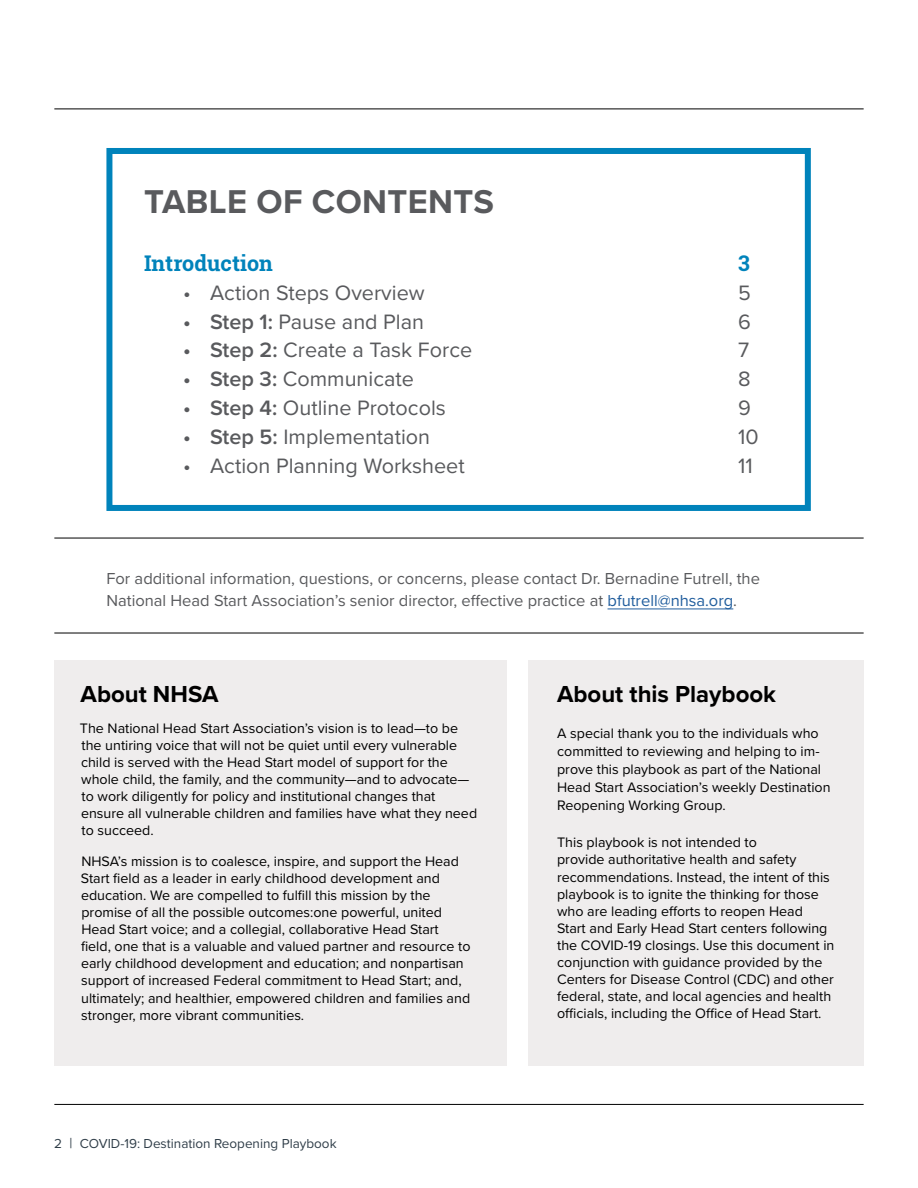
<style>
.page{position:relative;width:918px;height:1188px;background:#fff}
.page>*{position:absolute;margin:0;border:0;box-sizing:border-box;transform-origin:0 0}
.t1{font:700 34.2px "Proxima Nova";letter-spacing:.01em;color:#595a5d}
.t2{font:700 24px "Proxima Nova";color:#000}
.t3{font:21.6px "Proxima Nova";color:#595a5d}
.t4{font:700 21.6px "Roboto Slab";color:#0083bb}
.t5{font:16.5px/22.5px "Proxima Nova";color:#595a5d}
.t6{font:14.25px/17.1px "Proxima Nova";color:#000}
.t7{font:13.5px "Proxima Nova";color:#303e49}
.s1{font-weight:600}
.s2{color:#215e9e}
.s3{font-family:"Avenir"}
</style>
<div class="page">
<div style="left:54px;top:660px;width:452px;height:405px;background:#efeded"></div>
<div style="left:528px;top:660px;width:336px;height:405px;background:#efeded"></div>
<hr style="left:54px;top:1104px;width:810px;height:1px;background:#000">
<hr style="left:54px;top:538px;width:810px;height:1px;background:#000">
<hr style="left:54px;top:109px;width:810px;height:1px;background:#000">
<div style="left:106px;top:148px;width:705px;height:363px;border:6px solid #0083bb"></div>
<hr style="left:608px;top:608px;width:125px;height:1px;background:#215e9e">
<hr style="left:54px;top:633px;width:810px;height:1px;background:#000">
<h1 class="t1" style="left:144px;top:176px;width:351px">TABLE OF CONTENTS</h1>
<h3 class="t4" style="left:144px;top:248px;width:130px">Introduction</h3>
<h3 class="t4" style="left:738px;top:248px;width:13px">3</h3>
<h3 class="t3" style="left:183px;top:276px;width:243px">• Action Steps Overview</h3>
<h3 class="t3" style="left:738px;top:276px;width:14px">5</h3>
<h3 class="t3" style="left:183px;top:305px;width:242px"><span class="s1">• Step 1:</span> Pause and Plan</h3>
<h3 class="t3" style="left:738px;top:305px;width:14px">6</h3>
<h3 class="t3" style="left:183px;top:334px;width:291px"><span class="s1">• Step 2:</span> Create a Task Force</h3>
<h3 class="t3" style="left:738px;top:334px;width:13px">7</h3>
<h3 class="t3" style="left:183px;top:363px;width:232px"><span class="s1">• Step 3:</span> Communicate</h3>
<h3 class="t3" style="left:738px;top:363px;width:14px">8</h3>
<h3 class="t3" style="left:183px;top:392px;width:264px"><span class="s1">• Step 4:</span> Outline Protocols</h3>
<h3 class="t3" style="left:738px;top:392px;width:14px">9</h3>
<h3 class="t3" style="left:183px;top:420px;width:249px"><span class="s1">• Step 5:</span> Implementation</h3>
<h3 class="t3" style="left:738px;top:420px;width:22px">10</h3>
<h3 class="t3" style="left:183px;top:449px;width:283px">• Action Planning Worksheet</h3>
<h3 class="t3" style="left:738px;top:449px;width:16px">11</h3>
<p class="t5" style="left:106px;top:566px;width:655px">For additional information, questions, or concerns, please contact Dr. Bernadine Futrell, the<br>National Head Start Association’s senior director, effective practice at <span class="s2">bfutrell@nhsa.org</span>.</p>
<h2 class="t2" style="left:81px;top:676px;width:140px">About NHSA</h2>
<p class="t6" style="left:80px;top:719px;width:399px">The National Head Start Association’s vision is to lead—to be the untiring voice that will not be quiet until every vulnerable child is served with the Head Start model of support for the whole child, the family, and the community—and to advocate— to work diligently for policy and institutional changes that ensure all vulnerable children and families have what they need to succeed.</p>
<p class="t6" style="left:81px;top:852px;width:391px">NHSA’s mission is to coalesce, inspire, and support the Head Start field as a leader in early childhood development and education. We are compelled to fulfill this mission by the promise of all the possible outcomes:one powerful, united Head Start voice; and a collegial, collaborative Head Start field, one that is a valuable and valued partner and resource to early childhood development and education; and nonpartisan support of increased Federal commitment to Head Start; and, ultimately; and healthier, empowered children and families and stronger, more vibrant communities.</p>
<p class="t7" style="left:54px;top:1133px;width:284px">2 <span class="s3">|</span> COVID-19: Destination Reopening Playbook</p>
<h2 class="t2" style="left:557px;top:676px;width:220px">About this Playbook</h2>
<p class="t6" style="left:557px;top:724px;width:275px;line-height:18px">A special thank you to the individuals who committed to reviewing and helping to im&shy;prove this playbook as part of the National Head Start Association’s weekly Destination Reopening Working Group.</p>
<p class="t6" style="left:557px;top:833px;width:279px">This playbook is not intended to<br>provide authoritative health and safety recommendations. Instead, the intent of this playbook is to ignite the thinking for those who are leading efforts to reopen Head Start and Early Head Start centers following the COVID-19 closings. Use this document in conjunction with guidance provided by the Centers for Disease Control (CDC) and other federal, state, and local agencies and health officials, including the Office of Head Start.</p>
</div>
